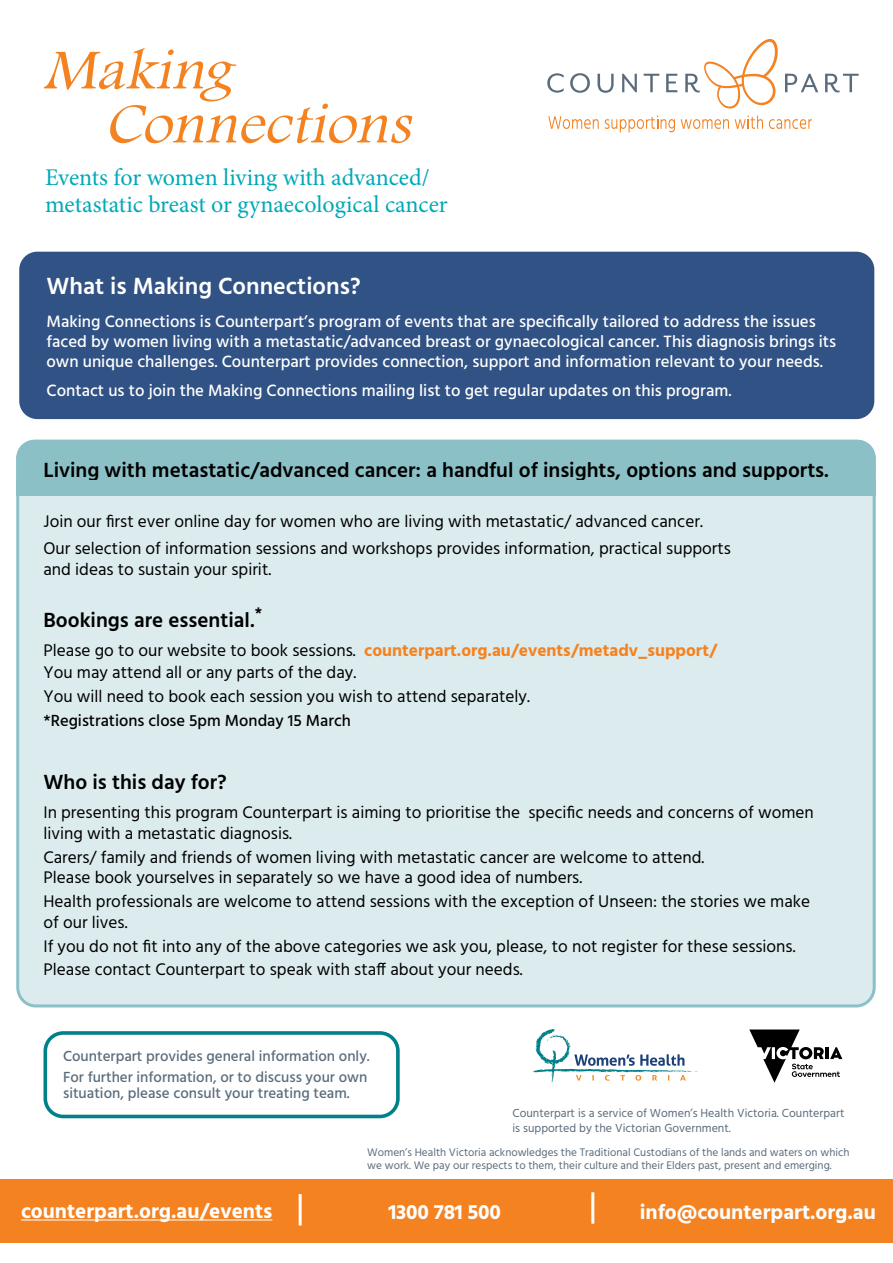
<style>
.page{position:relative;width:893px;height:1263px;background:#fff}
.page>*{position:absolute;margin:0;border:0;box-sizing:border-box;transform-origin:0 0}
.t1{font:italic 58.5px/54px "Footlight MT Light";color:#f58220}
.t2{font:24px/27px "Minion Pro";color:#00a9b7}
.t3{font:600 24px "Hind";color:#fff}
.t4{font:600 21px "Hind";color:#000}
.t5{font:700 21px "Hind";color:#fff}
.t6{font:17.25px/20.7px "Hind";color:#000}
.t7{font:500 16.8px/20.1px "Hind";color:#fff}
.t8{font:500 16.5px "Hind";color:#000}
.t9{font:500 15px/20.7px "Hind";color:#5a6c7c}
.t10{font:12px/14.4px "Hind";color:#5a6c7c}
.t11{font:11.25px/13.5px "Hind";color:#5a6c7c}
.s1{font-weight:700;color:#f58220}
</style>
<div class="page">
<div style="left:19px;top:444px;width:855px;height:561px;background:#dcecee;border-radius:18px"></div>
<div style="left:19px;top:252px;width:855px;height:167px;background:#315285;border-radius:18px"></div>
<svg style="left:548px;top:116px;width:51px;height:13px"></svg>
<svg style="left:605px;top:115px;width:70px;height:17px"></svg>
<svg style="left:681px;top:119px;width:48px;height:10px"></svg>
<svg style="left:735px;top:115px;width:28px;height:14px"></svg>
<svg style="left:769px;top:119px;width:43px;height:10px"></svg>
<svg style="left:547px;top:73px;width:17px;height:20px"></svg>
<svg style="left:570px;top:73px;width:20px;height:20px"></svg>
<svg style="left:597px;top:74px;width:17px;height:19px"></svg>
<svg style="left:622px;top:74px;width:15px;height:18px"></svg>
<svg style="left:644px;top:74px;width:15px;height:18px"></svg>
<svg style="left:666px;top:74px;width:11px;height:18px"></svg>
<svg style="left:685px;top:39px;width:93px;height:70px"></svg>
<svg style="left:785px;top:74px;width:33px;height:18px"></svg>
<svg style="left:825px;top:74px;width:34px;height:18px"></svg>
<div style="left:44px;top:1031px;width:356px;height:87px;border:4px solid #008088;border-radius:18px"></div>
<svg style="left:533px;top:1029px;width:165px;height:54px"></svg>
<svg style="left:749px;top:1029px;width:93px;height:54px"></svg>
<div style="left:0;top:1179px;width:893px;height:64px;background:#f58220"></div>
<hr style="left:21px;top:1219px;width:251px;height:1px;background:#fff">
<hr style="left:299px;top:1194px;width:3px;height:31px;background:#fff">
<hr style="left:591px;top:1192px;width:3px;height:32px;background:#fff">
<div style="left:16px;top:480px;width:860px;height:15px;background:#8ac0c6"></div>
<div style="left:16px;top:440px;width:860px;height:567px;border:3px solid #8ac0c6;border-radius:18px"></div>
<h1 class="t1" style="left:105px;top:41px;width:321px;text-indent:-61px">Making<br>Connections</h1>
<h2 class="t2" style="left:45px;top:164px;width:404px">Events for women living with advanced/ metastatic breast or gynaecological cancer</h2>
<h2 class="t3" style="left:46px;top:269px;width:316px">What is Making Connections?</h2>
<p class="t7" style="left:46px;top:312px;width:791px">Making Connections is Counterpart’s program of events that are specifically tailored to address the issues faced by women living with a metastatic/advanced breast or gynaecological cancer. This diagnosis brings its own unique challenges. Counterpart provides connection, support and information relevant to your needs.</p>
<p class="t7" style="left:46px;top:381px;width:687px">Contact us to join the Making Connections mailing list to get regular updates on this program.</p>
<p class="t4" style="left:44px;top:455px;width:787px">Living with metastatic/advanced cancer: a handful of insights, options and supports.</p>
<p class="t6" style="left:44px;top:509px;width:689px;line-height:26.7px">Join our first ever online day for women who are living with metastatic/ advanced cancer.<br>Our selection of information sessions and workshops provides information, practical supports</p>
<p class="t6" style="left:44px;top:559px;width:229px">and ideas to sustain your spirit.</p>
<p class="t4" style="left:44px;top:605px;width:220px">Bookings are essential.<sup>*</sup></p>
<p class="t6" style="left:44px;top:640px;width:675px;line-height:22.6px">Please go to our website to book sessions. <span class="s1">counterpart.org.au/events/metadv_support/<br></span>You may attend all or any parts of the day.<br>You will need to book each session you wish to attend separately.</p>
<p class="t8" style="left:44px;top:709px;width:309px">*Registrations close 5pm Monday 15 March</p>
<p class="t4" style="left:43px;top:767px;width:185px">Who is this day for?</p>
<p class="t6" style="left:43px;top:803px;width:772px">In presenting this program Counterpart is aiming to prioritise the specific needs and concerns of women living with a metastatic diagnosis.</p>
<p class="t6" style="left:43px;top:847px;width:662px">Carers/ family and friends of women living with metastatic cancer are welcome to attend.<br>Please book yourselves in separately so we have a good idea of numbers.</p>
<p class="t6" style="left:43px;top:892px;width:768px">Health professionals are welcome to attend sessions with the exception of Unseen: the stories we make of our lives.</p>
<p class="t6" style="left:43px;top:935px;width:754px;line-height:23.1px">If you do not fit into any of the above categories we ask you, please, to not register for these sessions.<br>Please contact Counterpart to speak with staff about your needs.</p>
<p class="t9" style="left:63px;top:1047px;width:308px">Counterpart provides general information only.<br>For further information, or to discuss your own</p>
<p class="t9" style="left:63px;top:1084px;width:288px">situation, please consult your treating team.</p>
<p class="t10" style="left:512px;top:1107px;width:333px">Counterpart is a service of Women’s Health Victoria. Counterpart is supported by the Victorian Government.</p>
<p class="t11" style="left:367px;top:1146px;width:484px">Women’s Health Victoria acknowledges the Traditional Custodians of the lands and waters on which we work. We pay our respects to them, their culture and their Elders past, present and emerging.</p>
<p class="t5" style="left:21px;top:1198px;width:253px">counterpart.org.au/events</p>
<p class="t5" style="left:389px;top:1199px;width:114px">1300 781 500</p>
<p class="t5" style="left:640px;top:1200px;width:238px">info@counterpart.org.au</p>
</div>
